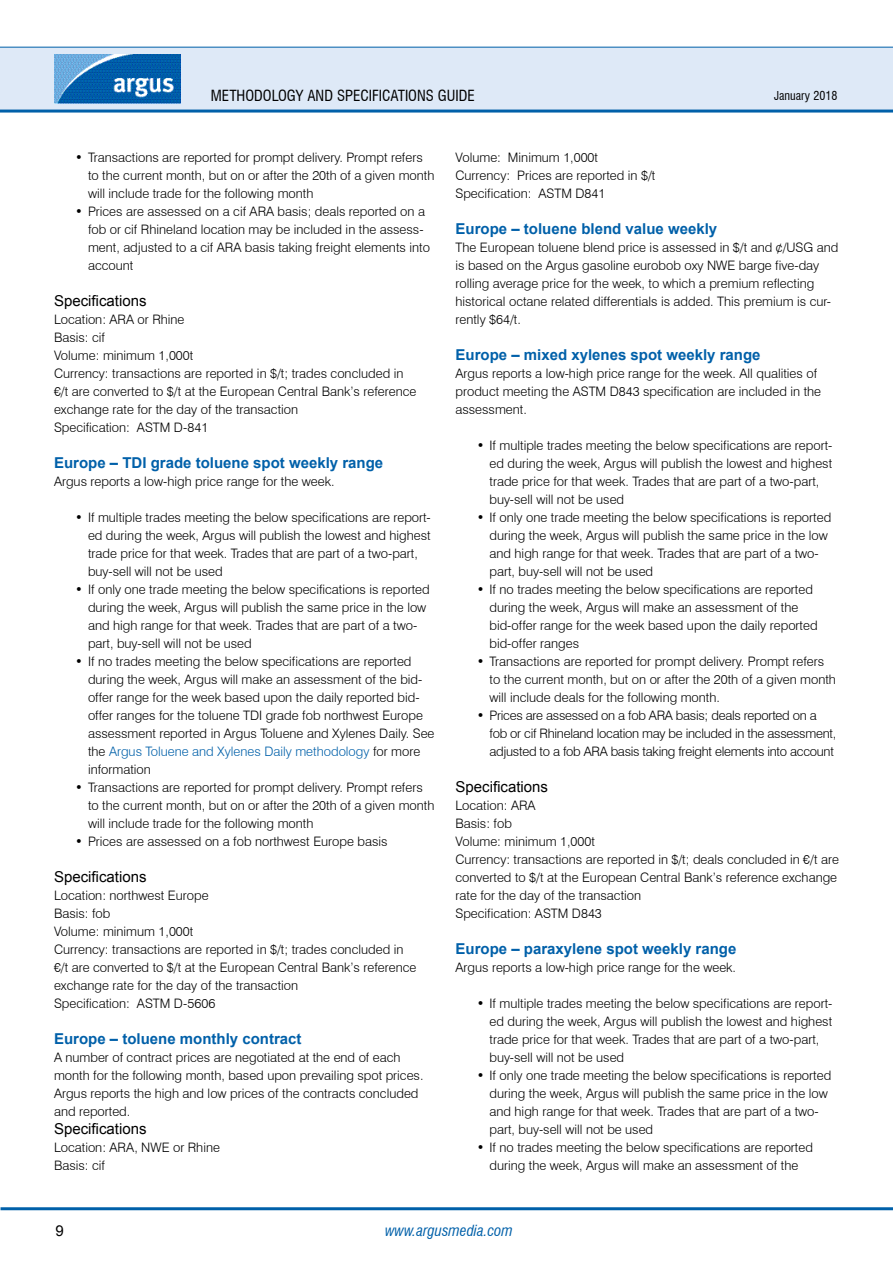
<style>
.page{position:relative;width:893px;height:1263px;background:#fff}
.page>*{position:absolute;margin:0;border:0;box-sizing:border-box;transform-origin:0 0}
.t1{font:700 15px "Arial";color:#0060a9}
.t2{font:15px "Arial";color:#000}
.t3{font:condensed 15px "Swiss 721 BT";color:#000}
.t4{font:italic condensed 15px "Swiss 721 BT";color:#0060a9}
.t5{font:300 13.05px/18px "Swiss 721 BT";color:#000}
.t6{font:300 13.05px/18px "Swiss 721 BT";letter-spacing:-.02em;color:#000}
.t7{font:condensed 12px "Swiss 721 BT";color:#000}
.s1{color:#0060a9}
</style>
<div class="page">
<div style="left:0;top:47px;width:893px;height:64px;background:#dee9f7"></div>
<hr style="left:0;top:110px;width:893px;height:3px;background:#0060a9">
<hr style="left:0;top:47px;width:893px;height:1px;background:#0060a9">
<hr style="left:1px;top:1207px;width:892px;height:3px;background:#0060a9">
<img style="left:54px;top:54px;width:126px;height:50px">
<p class="t3" style="left:211px;top:86px;width:265px">METHODOLOGY AND SPECIFICATIONS GUIDE</p>
<p class="t7" style="left:774px;top:88px;width:65px">JANUARY 2018</p>
<p class="t5" style="left:88px;top:148px;width:348px;text-indent:-13px">• Transactions are reported for prompt delivery. Prompt refers to the current month, but on or after the 20th of a given month will include trade for the following month</p>
<p class="t5" style="left:88px;top:202px;width:343px;text-indent:-13px">• Prices are assessed on a cif ARA basis; deals reported on a fob or cif Rhineland location may be included in the assess&shy;ment, adjusted to a cif ARA basis taking freight elements into account</p>
<p class="t2" style="left:54px;top:291px;width:94px">Specifications</p>
<p class="t5" style="left:54px;top:310px;width:364px">Location: ARA or Rhine<br>Basis: cif<br>Volume: minimum 1,000t<br>Currency: transactions are reported in $/t; trades concluded in €/t are converted to $/t at the European Central Bank’s reference exchange rate for the day of the transaction<br>Specification: ASTM D-841</p>
<p class="t1" style="left:54px;top:453px;width:331px">Europe – TDI grade toluene spot weekly range</p>
<p class="t5" style="left:54px;top:472px;width:282px">Argus reports a low-high price range for the week.</p>
<p class="t5" style="left:88px;top:508px;width:344px;text-indent:-13px">• If multiple trades meeting the below specifications are report&shy;ed during the week, Argus will publish the lowest and highest trade price for that week. Trades that are part of a two-part, buy-sell will not be used</p>
<p class="t5" style="left:88px;top:580px;width:343px;text-indent:-13px">• If only one trade meeting the below specifications is reported during the week, Argus will publish the same price in the low and high range for that week. Trades that are part of a two&shy;part, buy-sell will not be used</p>
<p class="t5" style="left:88px;top:652px;width:348px;text-indent:-13px">• If no trades meeting the below specifications are reported during the week, Argus will make an assessment of the bid&shy;offer range for the week based upon the daily reported bid&shy;offer ranges for the toluene TDI grade fob northwest Europe assessment reported in Argus Toluene and Xylenes Daily. See the <span class="s1">Argus Toluene and Xylenes Daily methodology</span> for more information</p>
<p class="t5" style="left:88px;top:778px;width:348px;text-indent:-13px">• Transactions are reported for prompt delivery. Prompt refers to the current month, but on or after the 20th of a given month will include trade for the following month</p>
<p class="t5" style="left:75px;top:832px;width:314px">• Prices are assessed on a fob northwest Europe basis</p>
<p class="t2" style="left:54px;top:867px;width:94px">Specifications</p>
<p class="t5" style="left:54px;top:886px;width:364px">Location: northwest Europe<br>Basis: fob<br>Volume: minimum 1,000t<br>Currency: transactions are reported in $/t; trades concluded in €/t are converted to $/t at the European Central Bank’s reference exchange rate for the day of the transaction<br>Specification: ASTM D-5606</p>
<p class="t1" style="left:54px;top:1029px;width:249px">Europe – toluene monthly contract</p>
<p class="t5" style="left:54px;top:1048px;width:371px">A number of contract prices are negotiated at the end of each month for the following month, based upon prevailing spot prices.<br>Argus reports the high and low prices of the contracts concluded and reported.</p>
<p class="t2" style="left:54px;top:1119px;width:94px">Specifications</p>
<p class="t5" style="left:54px;top:1138px;width:167px">Location: ARA, NWE or Rhine<br>Basis: cif</p>
<p class="t5" style="left:455px;top:148px;width:201px">Volume: Minimum 1,000t<br>Currency: Prices are reported in $/t<br>Specification: ASTM D841</p>
<p class="t1" style="left:455px;top:219px;width:263px">Europe – toluene blend value weekly</p>
<p class="t5" style="left:455px;top:238px;width:384px">The European toluene blend price is assessed in $/t and ¢/USG and is based on the Argus gasoline eurobob oxy NWE barge five-day rolling average price for the week, to which a premium reflecting historical octane related differentials is added. This premium is cur&shy;rently $64/t.</p>
<p class="t1" style="left:455px;top:345px;width:307px">Europe – mixed xylenes spot weekly range</p>
<p class="t5" style="left:455px;top:364px;width:367px">Argus reports a low-high price range for the week. All qualities of product meeting the ASTM D843 specification are included in the assessment.</p>
<p class="t5" style="left:489px;top:436px;width:344px;text-indent:-13px">• If multiple trades meeting the below specifications are report&shy;ed during the week, Argus will publish the lowest and highest trade price for that week. Trades that are part of a two-part, buy-sell will not be used</p>
<p class="t5" style="left:489px;top:508px;width:343px;text-indent:-13px">• If only one trade meeting the below specifications is reported during the week, Argus will publish the same price in the low and high range for that week. Trades that are part of a two&shy;part, buy-sell will not be used</p>
<p class="t5" style="left:489px;top:580px;width:330px;text-indent:-13px">• If no trades meeting the below specifications are reported during the week, Argus will make an assessment of the bid-offer range for the week based upon the daily reported bid-offer ranges</p>
<p class="t5" style="left:489px;top:652px;width:348px;text-indent:-13px">• Transactions are reported for prompt delivery. Prompt refers to the current month, but on or after the 20th of a given month will include deals for the following month.</p>
<p class="t6" style="left:489px;top:706px;width:348px;text-indent:-13px">• Prices are assessed on a fob ARA basis; deals reported on a fob or cif Rhineland location may be included in the assessment, adjusted to a fob ARA basis taking freight elements into account</p>
<p class="t2" style="left:455px;top:777px;width:94px">Specifications</p>
<p class="t5" style="left:455px;top:796px;width:385px">Location: ARA<br>Basis: fob<br>Volume: minimum 1,000t<br>Currency: transactions are reported in $/t; deals concluded in €/t are converted to $/t at the European Central Bank’s reference exchange rate for the day of the transaction<br>Specification: ASTM D843</p>
<p class="t1" style="left:455px;top:939px;width:282px">Europe – paraxylene spot weekly range</p>
<p class="t5" style="left:455px;top:958px;width:282px">Argus reports a low-high price range for the week.</p>
<p class="t5" style="left:489px;top:994px;width:344px;text-indent:-13px">• If multiple trades meeting the below specifications are report&shy;ed during the week, Argus will publish the lowest and highest trade price for that week. Trades that are part of a two-part, buy-sell will not be used</p>
<p class="t5" style="left:489px;top:1066px;width:343px;text-indent:-13px">• If only one trade meeting the below specifications is reported during the week, Argus will publish the same price in the low and high range for that week. Trades that are part of a two&shy;part, buy-sell will not be used</p>
<p class="t5" style="left:477px;top:1138px;width:338px;text-align:center">• If no trades meeting the below specifications are reported during the week, Argus will make an assessment of the</p>
<p class="t2" style="left:55px;top:1220px;width:10px">9</p>
<p class="t4" style="left:385px;top:1221px;width:129px">www.argusmedia.com</p>
</div>
